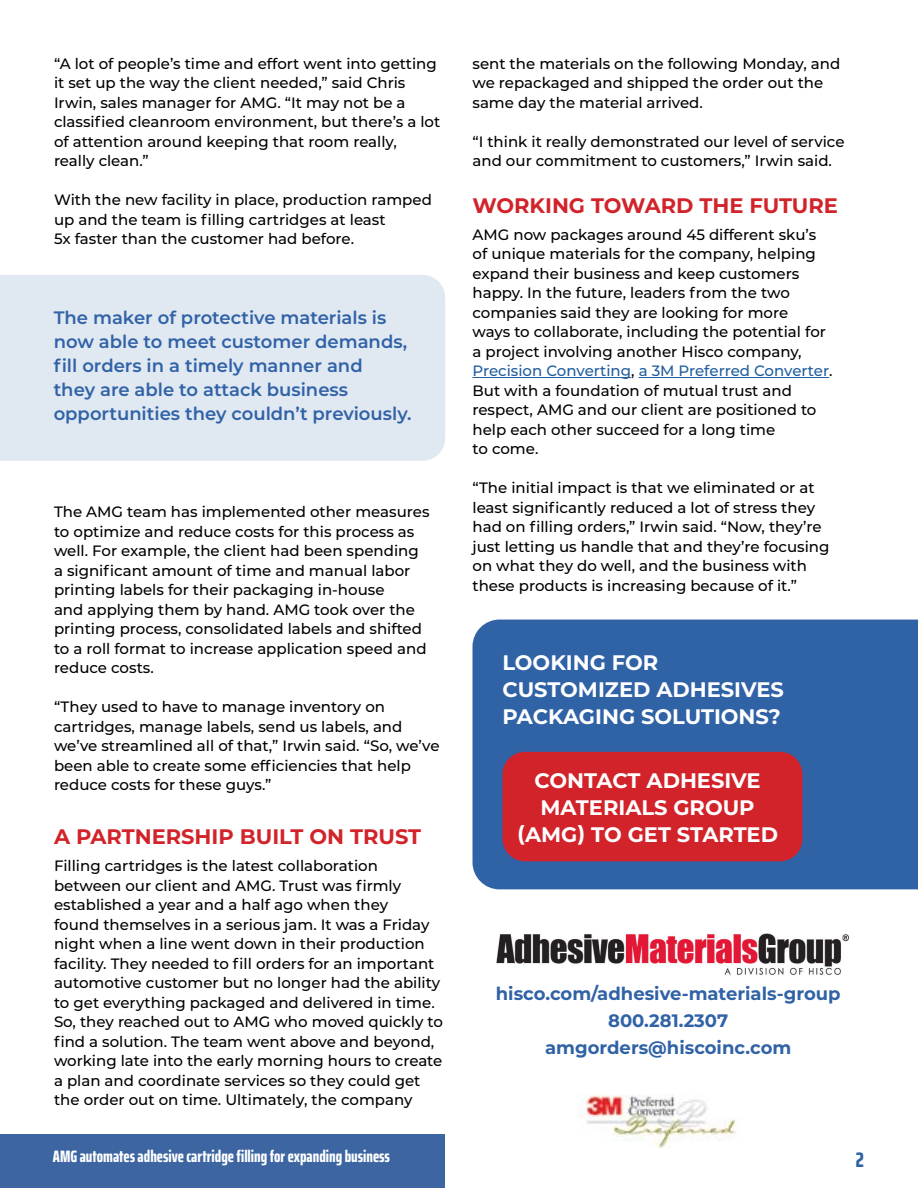
<style>
.page{position:relative;width:918px;height:1188px;background:#fff}
.page>*{position:absolute;margin:0;border:0;box-sizing:border-box;transform-origin:0 0}
.t1{font:700 21px/27px "Montserrat";color:#fff}
.t2{font:700 21px "Montserrat";color:#d2232a}
.t3{font:800 extra-condensed 21px "Saira";color:#3062a6}
.t4{font:600 18px/24px "Montserrat";color:#3062a6}
.t5{font:700 18px/27px "Montserrat";color:#3062a6;text-align:center}
.t6{font:800 extra-condensed 16.5px "Saira";color:#fff}
.t7{font:500 15px/19.5px "Montserrat";color:#000}
.s1{color:#215e9e}
</style>
<div class="page">
<div style="left:0;top:1134px;width:800px;height:54px;background:#3c65a1"></div>
<hr style="left:472px;top:377px;width:159px;height:1px;background:#215e9e">
<hr style="left:639px;top:377px;width:190px;height:1px;background:#215e9e">
<div style="left:472px;top:620px;width:446px;height:269px;background:#3062a6"></div>
<div style="left:502px;top:752px;width:300px;height:109px;background:#d2232a;border-radius:22px"></div>
<div style="left:446px;top:893px;width:391px;height:295px;background:#fff"></div>
<div style="left:0;top:275px;width:445px;height:186px;background:#e0e8f2"></div>
<img style="left:578px;top:1094px;width:159px;height:55px">
<img style="left:496px;top:933px;width:353px;height:42px">
<p class="t7" style="left:54px;top:53px;width:388px">“A lot of people’s time and effort went into getting it set up the way the client needed,” said Chris Irwin, sales manager for AMG. “It may not be a classified cleanroom environment, but there’s a lot of attention around keeping that room really, really clean.”</p>
<p class="t7" style="left:54px;top:189px;width:379px">With the new facility in place, production ramped up and the team is filling cartridges at least<br>5x faster than the customer had before.</p>
<p class="t4" style="left:54px;top:305px;width:359px">The maker of protective materials is now able to meet customer demands, fill orders in a timely manner and<br>they are able to attack business opportunities they couldn’t previously.</p>
<p class="t7" style="left:54px;top:501px;width:377px">The AMG team has implemented other measures to optimize and reduce costs for this process as well. For example, the client had been spending a significant amount of time and manual labor printing labels for their packaging in-house<br>and applying them by hand. AMG took over the printing process, consolidated labels and shifted to a roll format to increase application speed and reduce costs.</p>
<p class="t7" style="left:54px;top:696px;width:387px">“They used to have to manage inventory on cartridges, manage labels, send us labels, and we’ve streamlined all of that,” Irwin said. “So, we’ve been able to create some efficiencies that help reduce costs for these guys.”</p>
<h1 class="t2" style="left:54px;top:821px;width:369px">A PARTNERSHIP BUILT ON TRUST</h1>
<p class="t7" style="left:54px;top:855px;width:390px">Filling cartridges is the latest collaboration between our client and AMG. Trust was firmly established a year and a half ago when they<br>found themselves in a serious jam. It was a Friday night when a line went down in their production facility. They needed to fill orders for an important automotive customer but no longer had the ability to get everything packaged and delivered in time.<br>So, they reached out to AMG who moved quickly to find a solution. The team went above and beyond, working late into the early morning hours to create a plan and coordinate services so they could get the order out on time. Ultimately, the company</p>
<p class="t6" style="left:53px;top:1143px;width:339px">AMG automates adhesive cartridge filling for expanding business</p>
<p class="t7" style="left:472px;top:53px;width:369px">sent the materials on the following Monday, and we repackaged and shipped the order out the same day the material arrived.</p>
<p class="t7" style="left:472px;top:131px;width:374px">“I think it really demonstrated our level of service and our commitment to customers,” Irwin said.</p>
<h1 class="t2" style="left:472px;top:190px;width:367px">WORKING TOWARD THE FUTURE</h1>
<p class="t7" style="left:472px;top:224px;width:361px">AMG now packages around 45 different sku’s of unique materials for the company, helping expand their business and keep customers happy. In the future, leaders from the two companies said they are looking for more<br>ways to collaborate, including the potential for a project involving another Hisco company, <span class="s1">Precision Converting</span>, <span class="s1">a 3M Preferred Converter</span>.<br>But with a foundation of mutual trust and respect, AMG and our client are positioned to help each other succeed for a long time<br>to come.</p>
<p class="t7" style="left:472px;top:477px;width:358px">“The initial impact is that we eliminated or at least significantly reduced a lot of stress they had on filling orders,” Irwin said. “Now, they’re just letting us handle that and they’re focusing on what they do well, and the business with these products is increasing because of it.”</p>
<h1 class="t1" style="left:502px;top:648px;width:283px">LOOKING FOR<br>CUSTOMIZED ADHESIVES<br>PACKAGING SOLUTIONS?</h1>
<h1 class="t1" style="left:517px;top:766px;width:262px;text-align:center">CONTACT ADHESIVE<br>MATERIALS GROUP (AMG) TO GET STARTED</h1>
<p class="t5" style="left:496px;top:979px;width:346px">hisco.com/adhesive-materials-group<br>800.281.2307 amgorders@hiscoinc.com</p>
<h1 class="t3" style="left:856px;top:1142px;width:10px">2</h1>
</div>
